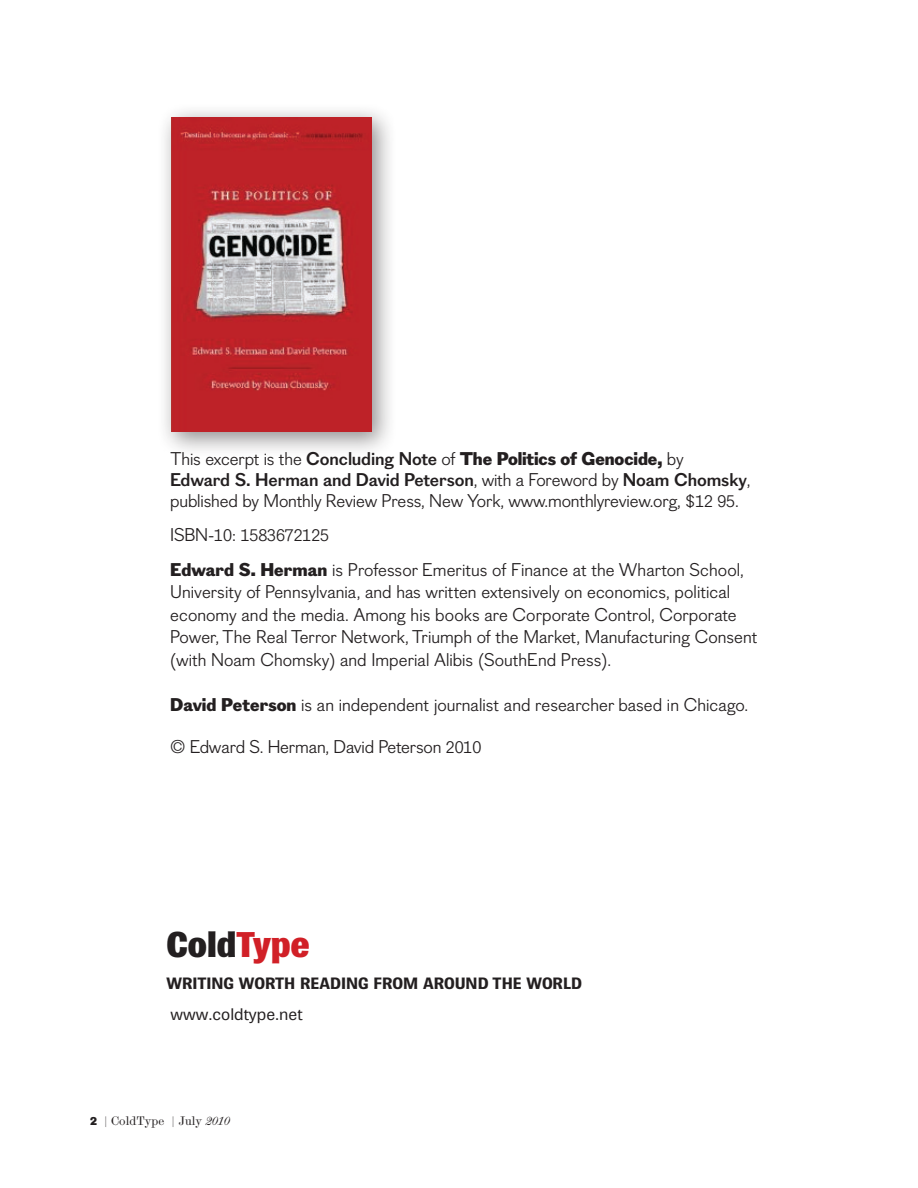
<style>
.page{position:relative;width:918px;height:1188px;background:#fff}
.page>*{position:absolute;margin:0;border:0;box-sizing:border-box;transform-origin:0 0}
.t1{font:900 expanded 36px "Times Brown";color:#231f20}
.t2{font:18px/22.5px "Figgins Sans";color:#231f20}
.t3{font:700 15.75px "Times Brown";color:#231f20}
.t4{font:15.75px "Times Brown";color:#231f20}
.t5{font:12px "Scotch Modern";color:#231f20}
.s1{font-weight:700}
.s2{font-weight:800}
.s3{color:#d12027}
.s4{font-family:"Figgins Sans";font-weight:800}
.s5{font-style:italic}
</style>
<div class="page">
<div style="left:156px;top:102px;width:241px;height:355px;background:#231f20;opacity:.5"></div>
<img style="left:171px;top:117px;width:201px;height:315px">
<p class="t2" style="left:170px;top:449px;width:582px;line-height:21px">This excerpt is the <span class="s1">Concluding Note</span> of <span class="s2">The Politics of Genocide,</span> by<br><span class="s1">Edward S. Herman and David Peterson</span>, with a Foreword by <span class="s1">Noam Chomsky</span>, published by Monthly Review Press, New York, www.monthlyreview.org, $12 95.</p>
<p class="t2" style="left:170px;top:519px;width:575px;line-height:34.5px">ISBN-10: 1583672125<br><span class="s2">Edward S. Herman</span> is Professor Emeritus of Finance at the Wharton School,</p>
<p class="t2" style="left:170px;top:582px;width:589px">University of Pennsylvania, and has written extensively on economics, political economy and the media. Among his books are Corporate Control, Corporate Power, The Real Terror Network, Triumph of the Market, Manufacturing Consent (with Noam Chomsky) and Imperial Alibis (SouthEnd Press).</p>
<p class="t2" style="left:170px;top:694px;width:580px"><span class="s2">David Peterson</span> is an independent journalist and researcher based in Chicago.</p>
<p class="t2" style="left:170px;top:736px;width:313px">© Edward S. Herman, David Peterson 2010</p>
<h1 class="t1" style="left:166px;top:924px;width:145px">Cold<span class="s3">Type</span></h1>
<p class="t3" style="left:167px;top:973px;width:417px">WRITING WORTH READING FROM AROUND THE WORLD</p>
<p class="t4" style="left:171px;top:1005px;width:134px">www.coldtype.net</p>
<p class="t5" style="left:90px;top:1114px;width:142px"><span class="s4">2</span> | ColdType | July <span class="s5">2010</span></p>
</div>
